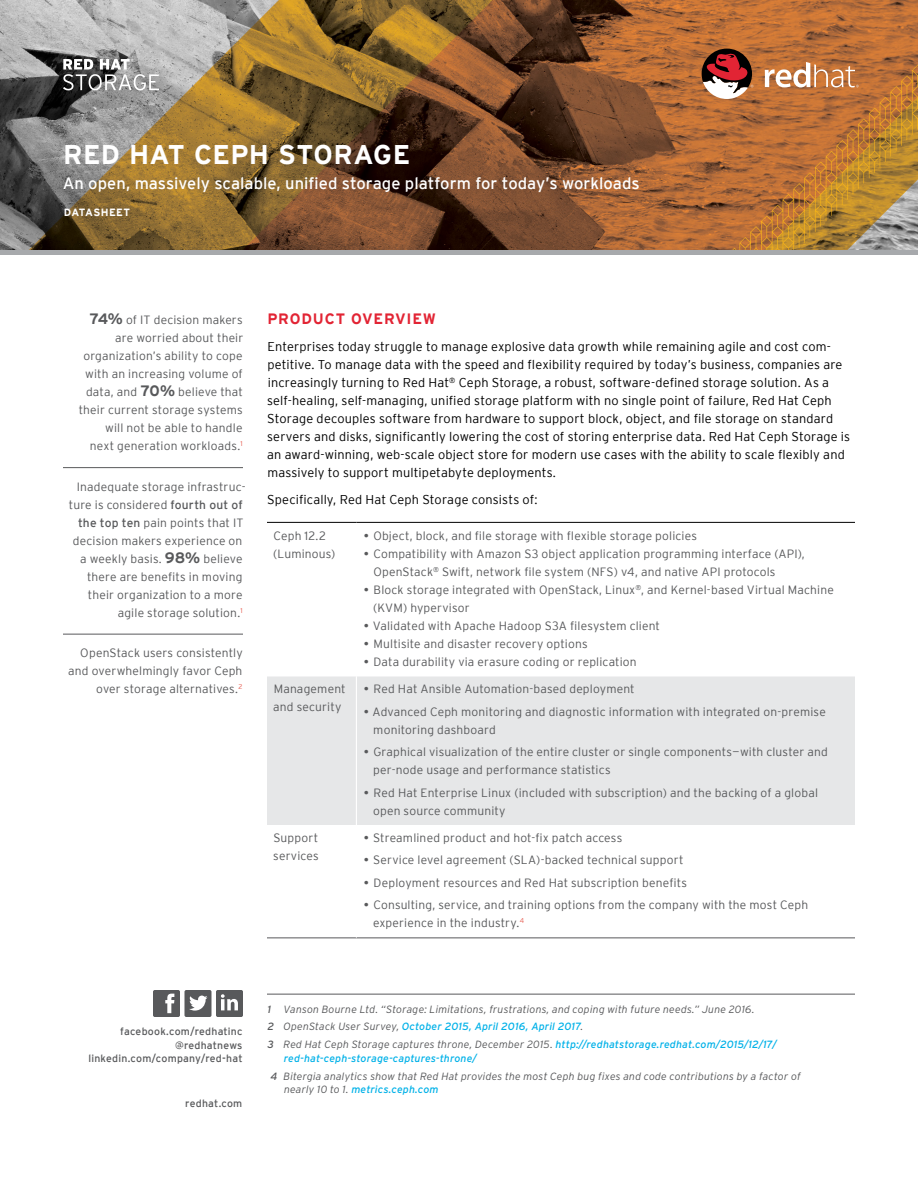
<style>
.page{position:relative;width:918px;height:1188px;background:#fff}
.page>*{position:absolute;margin:0;border:0;box-sizing:border-box;transform-origin:0 0}
.t1{font:700 27px "Interstate";letter-spacing:.015em;color:#fff}
.t2{font:16.5px "Interstate";color:#fff}
.t3{font:700 15px "Interstate";letter-spacing:.05em;color:#e22434}
.t4{font:300 12.75px/18px "Interstate";letter-spacing:.01em;color:#000}
.t5{font:300 12px/18px "Interstate";letter-spacing:.015em;color:#58595b}
.t6{font:italic 300 10.5px/18px "Interstate";letter-spacing:.015em;color:#58595b}
.t7{font:10.5px/13.5px "Interstate";letter-spacing:.02em;color:#58595b;text-align:right}
.t8{font:italic 10.5px "Interstate";letter-spacing:.01em;color:#00b1e8}
.t9{font:700 10.5px "Interstate";letter-spacing:.035em;color:#fff}
.s1{font-weight:700;font-size:15px}
.s2{font-weight:400}
.s3{font-weight:400;color:#00b1e8}
.s4{font-weight:300;color:#58595b}
</style>
<div class="page">
<img style="left:0;top:0;width:918px;height:250px">
<svg style="left:153px;top:990px;width:90px;height:27px"></svg>
<div style="left:267px;top:676px;width:588px;height:149px;background:#e6e7e8"></div>
<hr style="left:267px;top:938px;width:89px;height:1px;background:#58595b">
<hr style="left:356px;top:938px;width:499px;height:1px;background:#58595b">
<hr style="left:356px;top:676px;width:1px;height:149px;background:#fff">
<hr style="left:267px;top:522px;width:89px;height:1px;background:#000">
<hr style="left:356px;top:522px;width:499px;height:1px;background:#000">
<hr style="left:63px;top:467px;width:180px;height:1px;background:#58595b">
<hr style="left:63px;top:634px;width:180px;height:1px;background:#58595b">
<hr style="left:267px;top:994px;width:588px;height:1px;background:#58595b">
<svg style="left:765px;top:62px;width:94px;height:25px"></svg>
<svg style="left:702px;top:49px;width:51px;height:50px"></svg>
<svg style="left:63px;top:59px;width:96px;height:31px"></svg>
<div style="left:0;top:250px;width:918px;height:5px;background:#a7a9ac"></div>
<h1 class="t1" style="left:63px;top:140px;width:348px">RED HAT CEPH STORAGE</h1>
<h2 class="t2" style="left:63px;top:174px;width:578px">An open, massively scalable, unified storage platform for today’s workloads</h2>
<p class="t9" style="left:64px;top:206px;width:68px">DATASHEET</p>
<p class="t5" style="left:79px;top:311px;width:166px;text-align:right"><span class="s1">74%</span> of IT decision makers are worried about their organization’s ability to cope with an increasing volume of data, and <span class="s1">70%</span> believe that their current storage systems will not be able to handle<br>next generation workloads.<sup>1</sup></p>
<p class="t5" style="left:69px;top:477px;width:178px;text-align:right">Inadequate storage infrastruc&shy;ture is considered <span class="s2">fourth out of the top ten</span> pain points that IT decision makers experience on a weekly basis. <span class="s1">98%</span> believe there are benefits in moving their organization to a more agile storage solution.<sup>1</sup></p>
<p class="t5" style="left:68px;top:644px;width:176px;text-align:right">OpenStack users consistently and overwhelmingly favor Ceph over storage alternatives.<sup>2</sup></p>
<p class="t3" style="left:267px;top:310px;width:170px">PRODUCT OVERVIEW</p>
<p class="t4" style="left:267px;top:337px;width:585px">Enterprises today struggle to manage explosive data growth while remaining agile and cost com&shy;petitive. To manage data with the speed and flexibility required by today’s business, companies are increasingly turning to Red Hat<sup>®</sup> Ceph Storage, a robust, software-defined storage solution. As a self-healing, self-managing, unified storage platform with no single point of failure, Red Hat Ceph Storage decouples software from hardware to support block, object, and file storage on standard servers and disks, significantly lowering the cost of storing enterprise data. Red Hat Ceph Storage is an award-winning, web-scale object store for modern use cases with the ability to scale flexibly and massively to support multipetabyte deployments.</p>
<p class="t4" style="left:267px;top:490px;width:272px">Specifically, Red Hat Ceph Storage consists of:</p>
<p class="t5" style="left:273px;top:527px;width:64px">Ceph 12.2 (Luminous)</p>
<p class="t5" style="left:364px;top:527px;width:335px"><span class="s2">•</span> Object, block, and file storage with flexible storage policies</p>
<p class="t5" style="left:373px;top:545px;width:433px;text-indent:-10px"><span class="s2">•</span> Compatibility with Amazon S3 object application programming interface (API),<br>OpenStack<sup>®</sup> Swift, network file system (NFS) v4, and native API protocols</p>
<p class="t5" style="left:373px;top:581px;width:462px;text-indent:-9px"><span class="s2">•</span> Block storage integrated with OpenStack, Linux<sup>®</sup>, and Kernel-based Virtual Machine (KVM) hypervisor</p>
<p class="t5" style="left:364px;top:617px;width:298px"><span class="s2">•</span> Validated with Apache Hadoop S3A filesystem client</p>
<p class="t5" style="left:364px;top:635px;width:225px"><span class="s2">•</span> Multisite and disaster recovery options</p>
<p class="t5" style="left:364px;top:653px;width:274px"><span class="s2">•</span> Data durability via erasure coding or replication</p>
<p class="t5" style="left:273px;top:680px;width:74px">Management and security</p>
<p class="t5" style="left:364px;top:680px;width:273px"><span class="s2">•</span> Red Hat Ansible Automation-based deployment</p>
<p class="t5" style="left:373px;top:702px;width:454px;text-indent:-10px"><span class="s2">•</span> Advanced Ceph monitoring and diagnostic information with integrated on-premise monitoring dashboard</p>
<p class="t5" style="left:373px;top:743px;width:456px;text-indent:-10px"><span class="s2">•</span> Graphical visualization of the entire cluster or single components—with cluster and per-node usage and performance statistics</p>
<p class="t5" style="left:373px;top:783px;width:447px;text-indent:-9px"><span class="s2">•</span> Red Hat Enterprise Linux (included with subscription) and the backing of a global open source community</p>
<p class="t5" style="left:273px;top:828px;width:47px">Support services</p>
<p class="t5" style="left:364px;top:828px;width:260px"><span class="s2">•</span> Streamlined product and hot-fix patch access</p>
<p class="t5" style="left:364px;top:851px;width:321px"><span class="s2">•</span> Service level agreement (SLA)-backed technical support</p>
<p class="t5" style="left:364px;top:873px;width:325px"><span class="s2">•</span> Deployment resources and Red Hat subscription benefits</p>
<p class="t5" style="left:373px;top:896px;width:437px;text-indent:-9px"><span class="s2">•</span> Consulting, service, and training options from the company with the most Ceph experience in the industry.<sup>4</sup></p>
<p class="t7" style="left:88px;top:1024px;width:156px">facebook.com/redhatinc @redhatnews linkedin.com/company/red-hat</p>
<p class="t7" style="left:185px;top:1096px;width:59px">redhat.com</p>
<p class="t6" style="left:267px;top:1000px;width:511px"><span class="s2">1</span> Vanson Bourne Ltd. “Storage: Limitations, frustrations, and coping with future needs.” June 2016.<br><span class="s2">2</span> OpenStack User Survey, <span class="s3">October 2015, April 2016, April 2017</span>.<br><span class="s2">3</span> Red Hat Ceph Storage captures throne, December 2015. <span class="s3">http://redhatstorage.redhat.com/2015/12/17/</span></p>
<p class="t6" style="left:271px;top:1049px;width:532px;text-indent:13px"><span class="s3">red-hat-ceph-storage-captures-throne/<br></span><span class="s2">4</span> Bitergia analytics show that Red Hat provides the most Ceph bug fixes and code contributions by a factor of</p>
<p class="t8" style="left:284px;top:1084px;width:156px"><span class="s4">nearly 10 to 1.</span> metrics.ceph.com</p>
</div>
